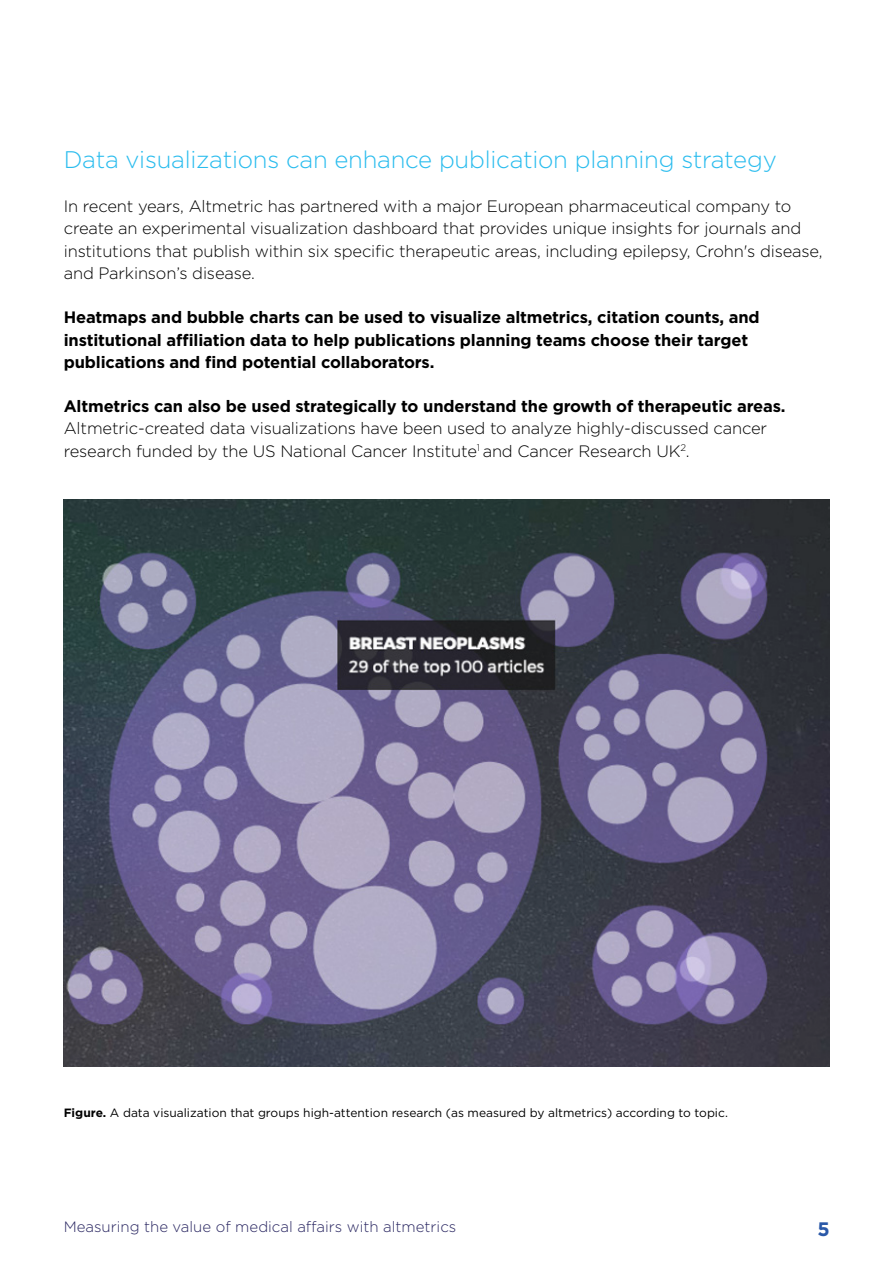
<style>
.page{position:relative;width:893px;height:1263px;background:#fff}
.page>*{position:absolute;margin:0;border:0;box-sizing:border-box;transform-origin:0 0}
.DRR_paragraph_std{font:300 24px "Gotham";letter-spacing:-.01em;color:#29bcee}
.t1{font:700 19.5px "Gotham";color:#2a58a8}
.DRR_paragraph_std-2{font:300 16.5px/22.5px "Gotham";letter-spacing:-.01em;color:#000}
.DRR_paragraph_std-3{font:700 16.5px/22.5px "Gotham";letter-spacing:-.01em;color:#000}
.t2{font:300 15px "Gotham";color:#292661}
.DRR_paragraph_std-4{font:12px "Gotham";color:#000}
.s1{font-weight:700}
</style>
<div class="page">
<img style="left:64px;top:500px;width:765px;height:567px">
<p class="DRR_paragraph_std" style="left:64px;top:144px;width:714px">Data visualizations can enhance publication planning strategy</p>
<p class="DRR_paragraph_std-2" style="left:64px;top:194px;width:760px">In recent years, Altmetric has partnered with a major European pharmaceutical company to create an experimental visualization dashboard that provides unique insights for journals and institutions that publish within six specific therapeutic areas, including epilepsy, Crohn's disease, and Parkinson’s disease.</p>
<p class="DRR_paragraph_std-3" style="left:64px;top:306px;width:697px">Heatmaps and bubble charts can be used to visualize altmetrics, citation counts, and institutional affiliation data to help publications planning teams choose their target publications and find potential collaborators.</p>
<p class="DRR_paragraph_std-2" style="left:64px;top:394px;width:723px"><span class="s1">Altmetrics can also be used strategically to understand the growth of therapeutic areas.<br></span>Altmetric-created data visualizations have been used to analyze highly-discussed cancer research funded by the US National Cancer Institute<sup>1</sup> and Cancer Research UK<sup>2</sup>.</p>
<p class="DRR_paragraph_std-4" style="left:64px;top:1105px;width:666px"><span class="s1">Figure.</span> A data visualization that groups high-attention research (as measured by altmetrics) according to topic.</p>
<p class="t2" style="left:64px;top:1218px;width:394px">Measuring the value of medical affairs with altmetrics</p>
<p class="t1" style="left:817px;top:1216px;width:14px">5</p>
</div>
